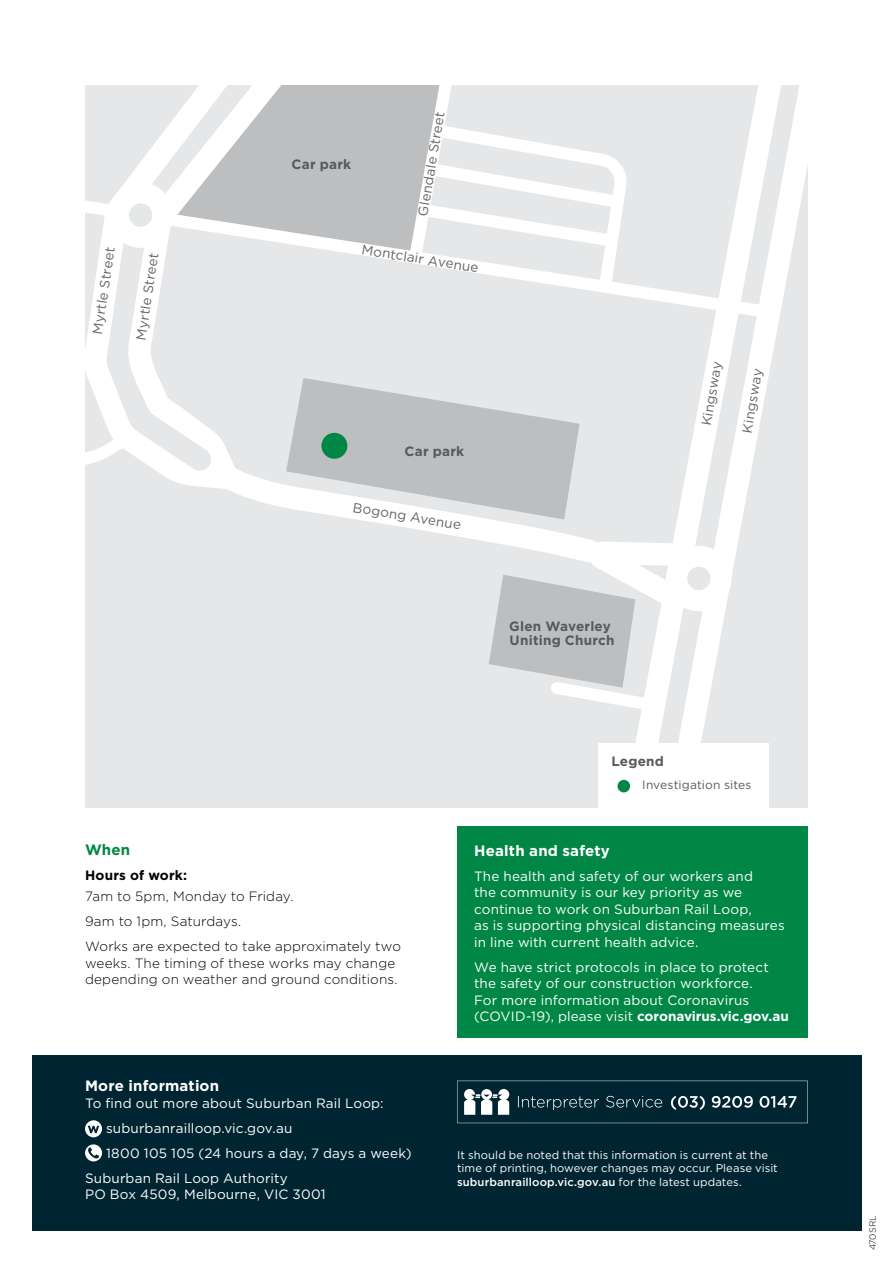
<style>
.page{position:relative;width:893px;height:1263px;background:#fff}
.page>*{position:absolute;margin:0;border:0;box-sizing:border-box;transform-origin:0 0}
.t1{font:700 15px "Gotham HTF";letter-spacing:.015em;color:#fff}
.t2{font:700 15px "Gotham HTF";color:#008745}
.t3{font:13.5px/16.5px "Gotham HTF";letter-spacing:.01em;color:#fff}
.t4{font:300 13.5px/25px "Gotham HTF";letter-spacing:.01em;color:#000}
.t5{font:13.5px "Gotham HTF";color:#636466}
.t6{font:700 13.5px/14.2px "Gotham HTF";letter-spacing:.015em;color:#58595b}
.t7{font:700 13.5px "Gotham HTF";letter-spacing:.015em;color:#000}
.t8{font:12px "Gotham HTF";letter-spacing:.01em;color:#58595b}
.t9{font:11.25px/13.5px "Gotham HTF";letter-spacing:.005em;color:#fff}
.t10{font:300 9px "Gotham HTF";color:#000}
.s1{font-weight:700}
.s2{font-weight:500}
</style>
<div class="page">
<div style="left:32px;top:1055px;width:829px;height:176px;background:#002532"></div>
<svg style="left:457px;top:1081px;width:351px;height:42px"></svg>
<svg style="left:85px;top:1120px;width:17px;height:17px"></svg>
<svg style="left:88px;top:1126px;width:11px;height:7px"></svg>
<svg style="left:85px;top:1144px;width:17px;height:17px"></svg>
<svg style="left:88px;top:1147px;width:11px;height:11px"></svg>
<div style="left:85px;top:85px;width:723px;height:723px;background:#e6e7e8"></div>
<svg style="left:324px;top:381px;width:256px;height:61px"></svg>
<div style="left:324px;top:85px;width:77px;height:108px;background:#bcbec0"></div>
<svg style="left:635px;top:85px;width:173px;height:658px"></svg>
<svg style="left:85px;top:193px;width:695px;height:132px"></svg>
<svg style="left:289px;top:442px;width:288px;height:100px"></svg>
<svg style="left:401px;top:85px;width:227px;height:214px"></svg>
<svg style="left:489px;top:525px;width:215px;height:194px"></svg>
<div style="left:677px;top:556px;width:44px;height:45px;background:#e6e7e8;border-radius:50%"></div>
<div style="left:666px;top:546px;width:66px;height:65px;border:21px solid #fff;border-radius:50%"></div>
<svg style="left:95px;top:85px;width:229px;height:423px"></svg>
<div style="left:118px;top:193px;width:45px;height:44px;background:#e6e7e8;border-radius:50%"></div>
<div style="left:108px;top:182px;width:65px;height:66px;border:21px solid #fff;border-radius:50%"></div>
<svg style="left:85px;top:390px;width:146px;height:101px"></svg>
<div style="left:321px;top:433px;width:26px;height:26px;background:#008745;border-radius:50%"></div>
<div style="left:598px;top:743px;width:171px;height:65px;background:#fff"></div>
<div style="left:617px;top:780px;width:13px;height:12px;background:#008745;border-radius:50%"></div>
<div style="left:457px;top:826px;width:351px;height:212px;background:#008745"></div>
<p class="t5" style="left:89px;top:333px;width:90px;rotate:-81deg">Myrtle Street</p>
<p class="t5" style="left:133px;top:339px;width:90px;rotate:-81deg">Myrtle Street</p>
<p class="t6" style="left:292px;top:157px;width:61px">Car park</p>
<p class="t5" style="left:415px;top:214px;width:107px;rotate:-80deg">Glendale Street</p>
<p class="t5" style="left:363px;top:242px;width:120px;rotate:9deg">Montclair Avenue</p>
<p class="t6" style="left:405px;top:443px;width:61px">Car park</p>
<p class="t5" style="left:354px;top:499px;width:111px;rotate:10deg">Bogong Avenue</p>
<p class="t6" style="left:509px;top:619px;width:107px">Glen Waverley<br>Uniting Church</p>
<p class="t5" style="left:699px;top:425px;width:67px;rotate:-81deg">Kingsway</p>
<p class="t5" style="left:740px;top:432px;width:67px;rotate:-81deg">Kingsway</p>
<p class="t6" style="left:611px;top:754px;width:54px">Legend</p>
<p class="t8" style="left:642px;top:778px;width:111px">Investigation sites</p>
<p class="t2" style="left:85px;top:841px;width:47px">When</p>
<p class="t7" style="left:85px;top:868px;width:104px">Hours of work:</p>
<p class="t4" style="left:85px;top:883px;width:318px">7am to 5pm, Monday to Friday.<br>9am to 1pm, Saturdays.<br>Works are expected to take approximately two</p>
<p class="t4" style="left:85px;top:954px;width:314px;line-height:16.5px">weeks. The timing of these works may change depending on weather and ground conditions.</p>
<p class="t1" style="left:85px;top:1077px;width:136px">More information</p>
<p class="t3" style="left:85px;top:1094px;width:300px">To find out more about Suburban Rail Loop:</p>
<p class="t3" style="left:106px;top:1119px;width:188px">suburbanrailloop.vic.gov.au</p>
<p class="t3" style="left:106px;top:1144px;width:307px">1800 105 105 (24 hours a day, 7 days a week)</p>
<p class="t3" style="left:85px;top:1169px;width:204px">Suburban Rail Loop Authority</p>
<p class="t3" style="left:85px;top:1186px;width:242px">PO Box 4509, Melbourne, VIC 3001</p>
<p class="t1" style="left:474px;top:842px;width:137px">Health and safety</p>
<p class="t3" style="left:474px;top:867px;width:312px">The health and safety of our workers and<br>the community is our key priority as we continue to work on Suburban Rail Loop,<br>as is supporting physical distancing measures in line with current health advice.</p>
<p class="t3" style="left:474px;top:958px;width:316px">We have strict protocols in place to protect the safety of our construction workforce.<br>For more information about Coronavirus (COVID-19), please visit <span class="s1">coronavirus.vic.gov.au</span></p>
<p class="t9" style="left:457px;top:1148px;width:322px">It should be noted that this information is current at the time of printing, however changes may occur. Please visit <span class="s2">suburbanrailloop.vic.gov.au</span> for the latest updates.</p>
<p class="t10" style="left:868px;top:1250px;width:36px;rotate:-90deg">470SRL</p>
</div>
